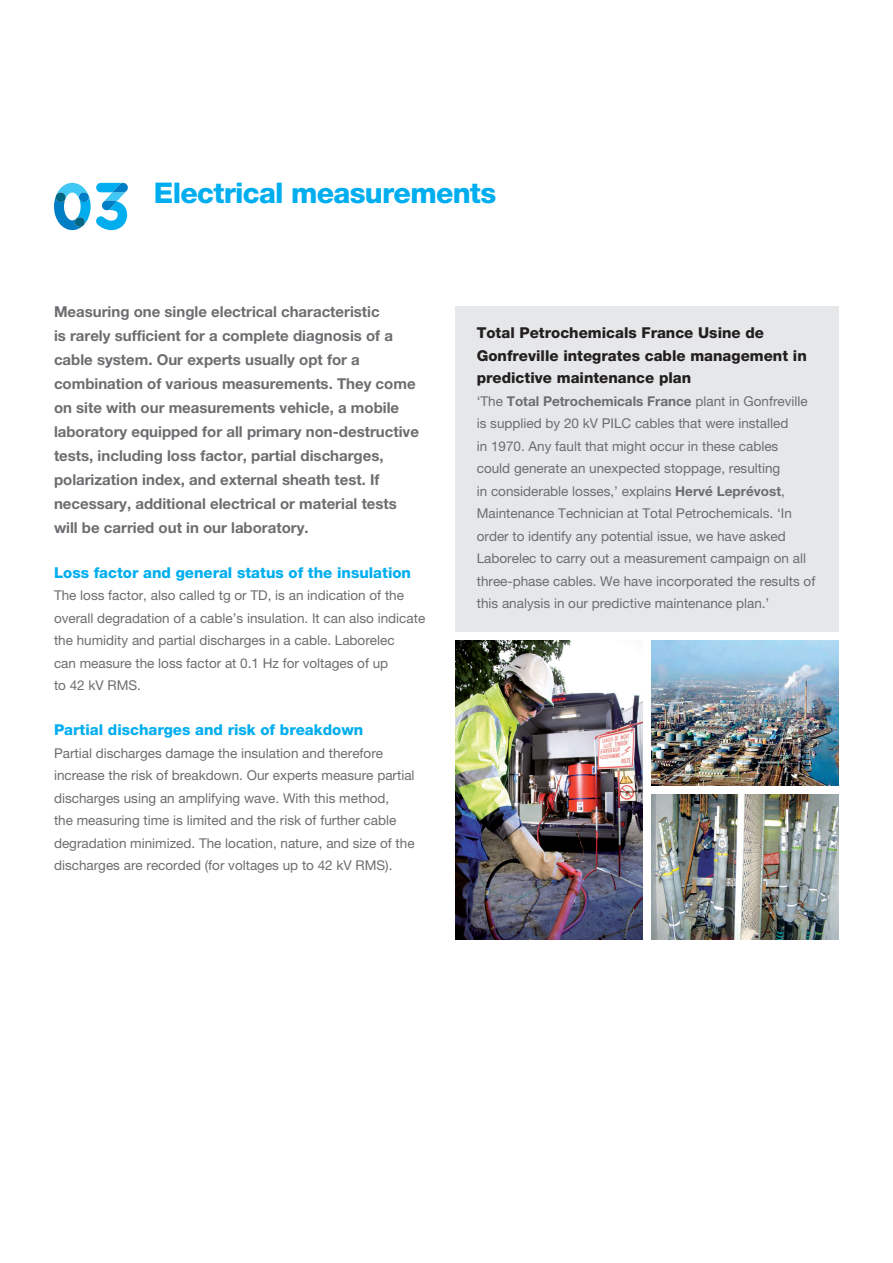
<style>
.page{position:relative;width:893px;height:1263px;background:#fff}
.page>*{position:absolute;margin:0;border:0;box-sizing:border-box;transform-origin:0 0}
.t1{font:800 28.5px "Helvetica Neue LT Pro";letter-spacing:-.025em;color:#00aeef}
.t2{font:700 15px/24px "Helvetica Neue LT Pro";color:#6c6d70}
.Brood_tekst_zwart{font:800 15px/22.5px "Helvetica Neue LT Pro";color:#231f20}
.Brood_tekst_zwart-2{font:800 15px "Helvetica Neue LT Pro";color:#00aeef}
.Brood_tekst_zwart-3{font:13.5px/22.5px "Helvetica Neue LT Pro";color:#6c6d70}
.s1{font-weight:700}
</style>
<div class="page">
<div style="left:455px;top:306px;width:384px;height:325px;background:#e6e7e9"></div>
<svg style="left:54px;top:183px;width:74px;height:47px"></svg>
<img style="left:455px;top:640px;width:188px;height:299px">
<img style="left:651px;top:640px;width:188px;height:146px">
<img style="left:651px;top:794px;width:188px;height:145px">
<p class="t1" style="left:154px;top:176px;width:344px">Electrical measurements</p>
<p class="t2" style="left:54px;top:299px;width:366px">Measuring one single electrical characteristic<br>is rarely sufficient for a complete diagnosis of a cable system. Our experts usually opt for a combination of various measurements. They come on site with our measurements vehicle, a mobile laboratory equipped for all primary non-destructive tests, including loss factor, partial discharges, polarization index, and external sheath test. If necessary, additional electrical or material tests will be carried out in our laboratory.</p>
<p class="Brood_tekst_zwart-2" style="left:54px;top:564px;width:359px">Loss factor and general status of the insulation</p>
<p class="Brood_tekst_zwart-3" style="left:54px;top:584px;width:373px">The loss factor, also called tg or TD, is an indication of the overall degradation of a cable’s insulation. It can also indicate the humidity and partial discharges in a cable. Laborelec<br>can measure the loss factor at 0.1 Hz for voltages of up<br>to 42 kV RMS.</p>
<p class="Brood_tekst_zwart-2" style="left:54px;top:721px;width:311px">Partial discharges and risk of breakdown</p>
<p class="Brood_tekst_zwart-3" style="left:54px;top:742px;width:362px">Partial discharges damage the insulation and therefore increase the risk of breakdown. Our experts measure partial discharges using an amplifying wave. With this method,<br>the measuring time is limited and the risk of further cable degradation minimized. The location, nature, and size of the discharges are recorded (for voltages up to 42 kV RMS).</p>
<p class="Brood_tekst_zwart" style="left:477px;top:322px;width:332px">Total Petrochemicals France Usine de<br>Gonfreville integrates cable management in predictive maintenance plan</p>
<p class="Brood_tekst_zwart-3" style="left:477px;top:390px;width:340px">‘The <span class="s1">Total Petrochemicals France</span> plant in Gonfreville is supplied by 20 kV PILC cables that were installed<br>in 1970. Any fault that might occur in these cables<br>could generate an unexpected stoppage, resulting<br>in considerable losses,’ explains <span class="s1">Hervé Leprévost</span>, Maintenance Technician at Total Petrochemicals. ‘In order to identify any potential issue, we have asked Laborelec to carry out a measurement campaign on all three-phase cables. We have incorporated the results of this analysis in our predictive maintenance plan.’</p>
</div>
